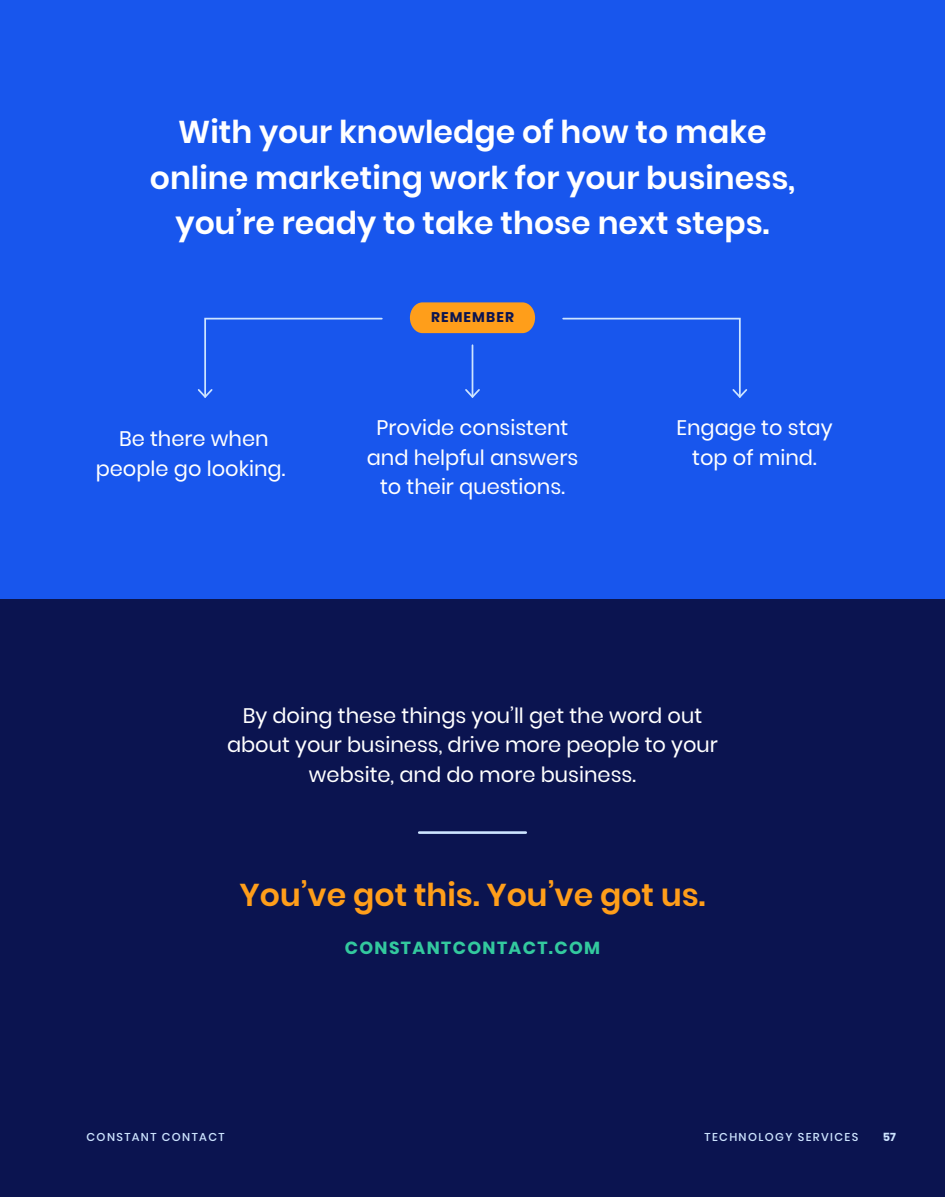
<style>
.page{position:relative;width:945px;height:1197px;background:#0b1450}
.page>*{position:absolute;margin:0;border:0;box-sizing:border-box;transform-origin:0 0}
.t1{font:600 31.5px/45.5px "Poppins";color:#fff;text-align:center}
.t2{font:600 31.5px "Poppins";color:#ff9e1a}
.t3{font:21px/29.8px "Poppins";color:#fff;text-align:center}
.t4{font:700 17.5px "Poppins";letter-spacing:.08em;color:#33c99e}
.t5{font:700 14px "Poppins";letter-spacing:.08em;color:#0b1450}
.t6{font:500 11.38px "Poppins";letter-spacing:.12em;color:#cde4ff}
.t7{font:700 11.38px "Poppins";color:#cde4ff}
</style>
<div class="page">
<div style="left:0;top:0;width:945px;height:598px;background:#1856ed"></div>
<svg style="left:410px;top:302px;width:125px;height:31px;background:#f29a25"></svg>
<svg style="left:197px;top:317px;width:186px;height:81px"></svg>
<svg style="left:562px;top:317px;width:186px;height:81px"></svg>
<hr style="left:472px;top:345px;width:1px;height:52px;background:#cde4ff">
<svg style="left:465px;top:387px;width:15px;height:11px"></svg>
<hr style="left:419px;top:831px;width:107px;height:3px;background:#cde4ff">
<h1 class="t1" style="left:150px;top:110px;width:647px">With your knowledge of how to make online marketing work for your business, you’re ready to take those next steps.</h1>
<p class="t5" style="left:431px;top:309px;width:84px">REMEMBER</p>
<p class="t3" style="left:96px;top:424px;width:191px">Be there when people go looking.</p>
<p class="t3" style="left:367px;top:413px;width:213px">Provide consistent and helpful answers to their questions.</p>
<p class="t3" style="left:676px;top:413px;width:158px">Engage to stay top of mind.</p>
<p class="t3" style="left:227px;top:700px;width:492px">By doing these things you’ll get the word out about your business, drive more people to your website, and do more business.</p>
<h1 class="t2" style="left:240px;top:877px;width:467px">You’ve got this. You’ve got us.</h1>
<p class="t4" style="left:345px;top:938px;width:257px">CONSTANTCONTACT.COM</p>
<p class="t6" style="left:87px;top:1130px;width:139px">CONSTANT CONTACT</p>
<p class="t6" style="left:705px;top:1130px;width:155px">TECHNOLOGY SERVICES</p>
<p class="t7" style="left:883px;top:1130px;width:15px">57</p>
</div>
